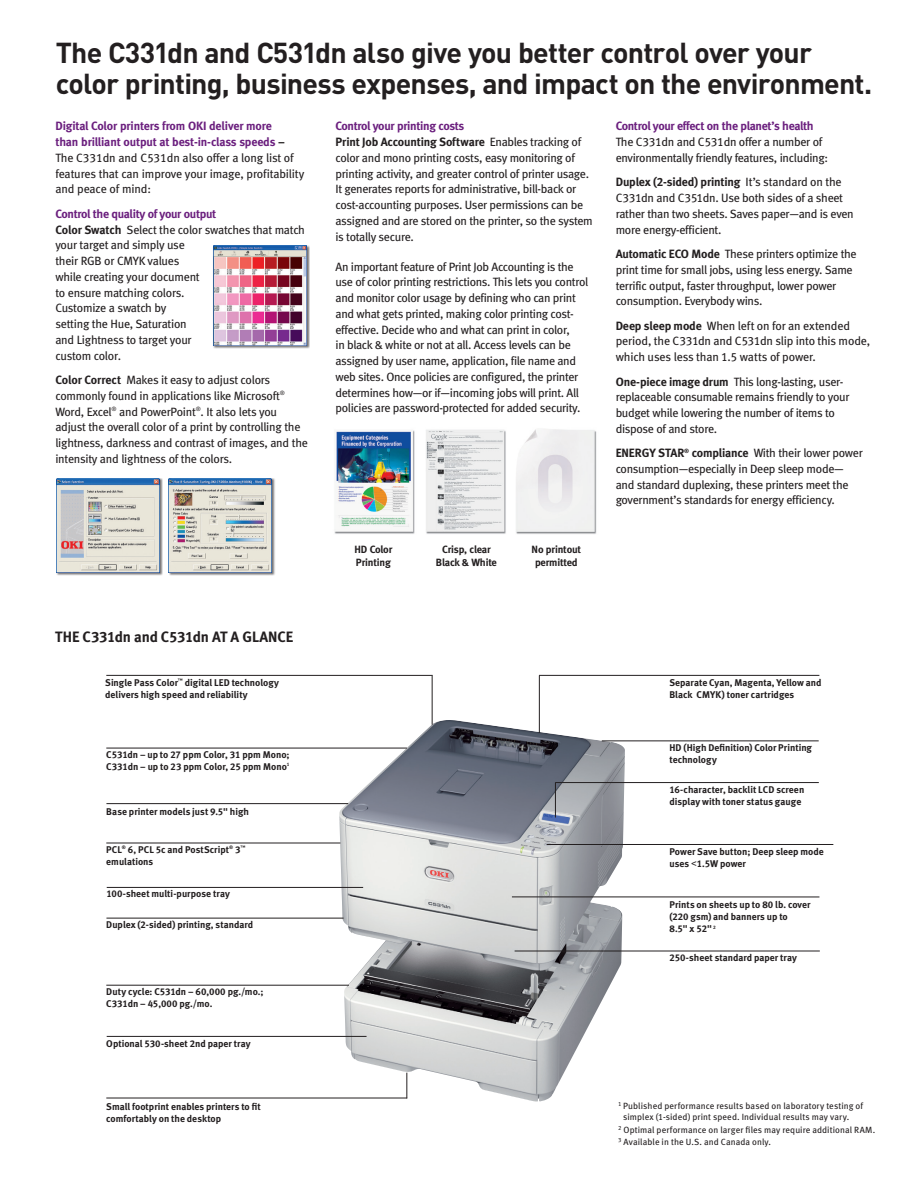
<style>
.page{position:relative;width:918px;height:1188px;background:#fff}
.page>*{position:absolute;margin:0;border:0;box-sizing:border-box;transform-origin:0 0}
._2aa-Spread_Hdline_1{font:700 28.5px/31.5px "DIN";letter-spacing:-.03em;color:#231f20}
.AT_A_GLANCE{font:15px "Meta Bold LF";letter-spacing:-.01em;color:#231f20}
.body{font:12px/15.8px "Meta Book LF";letter-spacing:-.025em;color:#231f20}
.back_subhead{font:12px "Meta Bold LF";letter-spacing:-.025em;color:#6b1f7e}
.body-2{font:12px "Meta Bold LF";letter-spacing:-.025em;color:#6b1f7e}
.back_head{font:10.5px "Meta Bold LF";letter-spacing:-.015em;color:#231f20}
.Captions{font:9.75px/12px "Meta Bold LF";color:#231f20}
.footnotes{font:9px/10.5px "Meta Book LF";letter-spacing:.01em;color:#231f20}
.s1{font-family:"Meta Bold LF";color:#6b1f7e}
.s2{font-family:"Meta Bold LF"}
.s3{font-family:"Arial"}
</style>
<div class="page">
<img style="left:339px;top:721px;width:286px;height:381px">
<hr style="left:107px;top:887px;width:256px;height:1px;background:#231f20">
<hr style="left:555px;top:782px;width:1px;height:36px;background:#231f20">
<hr style="left:556px;top:782px;width:263px;height:1px;background:#231f20">
<hr style="left:106px;top:748px;width:301px;height:1px;background:#231f20">
<hr style="left:515px;top:951px;width:305px;height:1px;background:#231f20">
<hr style="left:106px;top:985px;width:243px;height:1px;background:#231f20">
<hr style="left:106px;top:918px;width:238px;height:1px;background:#231f20">
<div style="left:213px;top:245px;width:97px;height:104px;background:#231f20;opacity:.64"></div>
<img style="left:213px;top:245px;width:94px;height:101px">
<div style="left:56px;top:478px;width:107px;height:98px;background:#231f20;opacity:.64"></div>
<img style="left:57px;top:478px;width:102px;height:94px">
<div style="left:169px;top:478px;width:106px;height:98px;background:#231f20;opacity:.64"></div>
<img style="left:169px;top:478px;width:103px;height:94px">
<img style="left:334px;top:429px;width:263px;height:105px">
<hr style="left:432px;top:676px;width:1px;height:49px;background:#231f20">
<hr style="left:106px;top:675px;width:327px;height:1px;background:#231f20">
<hr style="left:539px;top:676px;width:1px;height:57px;background:#231f20">
<hr style="left:539px;top:675px;width:280px;height:1px;background:#231f20">
<hr style="left:107px;top:1036px;width:260px;height:1px;background:#231f20">
<hr style="left:106px;top:803px;width:242px;height:1px;background:#231f20">
<hr style="left:547px;top:844px;width:286px;height:1px;background:#231f20">
<hr style="left:602px;top:741px;width:217px;height:1px;background:#231f20">
<hr style="left:106px;top:1098px;width:301px;height:1px;background:#231f20">
<svg style="left:406px;top:1073px;width:1px;height:25px"></svg>
<hr style="left:512px;top:897px;width:307px;height:1px;background:#231f20">
<hr style="left:106px;top:843px;width:234px;height:1px;background:#231f20">
<p class="_2aa-Spread_Hdline_1" style="left:56px;top:36px;width:818px">The C331dn and C531dn also give you better control over your color printing, business expenses, and impact on the environment.</p>
<p class="body" style="left:55px;top:118px;width:250px"><span class="s1">Digital Color printers from OKI deliver more<br>than brilliant output at best-in-class speeds</span> <span class="s2">– </span>The C331dn and C531dn also offer a long list of features that can improve your image, profitability and peace of mind:</p>
<p class="back_subhead" style="left:55px;top:206px;width:162px">Control the quality of your output</p>
<p class="body" style="left:55px;top:221px;width:251px"><span class="s2">Color Swatch</span> Select the color swatches that match your target and simply use<br>their RGB or CMYK values<br>while creating your document<br>to ensure matching colors.<br>Customize a swatch by<br>setting the Hue, Saturation<br>and Lightness to target your<br>custom color.</p>
<p class="body" style="left:55px;top:372px;width:254px"><span class="s2">Color Correct</span> Makes it easy to adjust colors commonly found in applications like Microsoft<sup>® </sup>Word, Excel<sup>®</sup> and PowerPoint<sup>®</sup>. It also lets you adjust the overall color of a print by controlling the lightness, darkness and contrast of images, and the intensity and lightness of the colors.</p>
<p class="body-2" style="left:616px;top:119px;width:200px">Control your effect on the planet’s health</p>
<p class="body" style="left:616px;top:134px;width:214px">The C331dn and C531dn offer a number of environmentally friendly features, including:</p>
<p class="body" style="left:616px;top:174px;width:240px"><span class="s2">Duplex (2-sided) printing</span> It’s standard on the C331dn and C351dn. Use both sides of a sheet rather than two sheets. Saves paper—and is even more energy-efficient.</p>
<p class="body" style="left:616px;top:246px;width:243px"><span class="s2">Automatic ECO Mode</span> These printers optimize the print time for small jobs, using less energy. Same terrific output, faster throughput, lower power consumption. Everybody wins.</p>
<p class="body" style="left:616px;top:317px;width:256px"><span class="s2">Deep sleep mode</span> When left on for an extended period, the C331dn and C531dn slip into this mode, which uses less than 1.5 watts of power.</p>
<p class="body" style="left:616px;top:373px;width:235px"><span class="s2">One-piece image drum</span> This long-lasting, user&shy;replaceable consumable remains friendly to your budget while lowering the number of items to dispose of and store.</p>
<p class="body" style="left:616px;top:445px;width:249px"><span class="s2">ENERGY STAR</span><sup>®</sup> <span class="s2">compliance</span> With their lower power consumption—especially in Deep sleep mode— and standard duplexing, these printers meet the government’s standards for energy efficiency.</p>
<p class="back_subhead" style="left:336px;top:119px;width:130px">Control your printing costs</p>
<p class="body" style="left:336px;top:134px;width:259px"><span class="s2">Print Job Accounting Software</span> Enables tracking of color and mono printing costs, easy monitoring of printing activity, and greater control of printer usage.<br>It generates reports for administrative, bill-back or cost-accounting purposes. User permissions can be assigned and are stored on the printer, so the system is totally secure.</p>
<p class="body" style="left:336px;top:258px;width:254px">An important feature of Print Job Accounting is the use of color printing restrictions. This lets you control and monitor color usage by defining who can print and what gets printed, making color printing cost&shy;effective. Decide who and what can print in color,<br>in black &amp; white or not at all. Access levels can be assigned by user name, application, file name and web sites. Once policies are configured, the printer determines how—or if—incoming jobs will print. All policies are password-protected for added security.</p>
<p class="AT_A_GLANCE" style="left:55px;top:627px;width:240px">THE C331dn and C531dn AT A GLANCE</p>
<p class="back_head" style="left:355px;top:542px;width:39px">HD Color</p>
<p class="back_head" style="left:442px;top:542px;width:50px">Crisp, clear</p>
<p class="back_head" style="left:532px;top:542px;width:51px">No printout</p>
<p class="back_head" style="left:356px;top:556px;width:36px">Printing</p>
<p class="back_head" style="left:436px;top:556px;width:63px">Black &amp; White</p>
<p class="back_head" style="left:535px;top:556px;width:44px">permitted</p>
<p class="Captions" style="left:105px;top:676px;width:175px">Single Pass Color<sup>™</sup> digital LED technology delivers high speed and reliability</p>
<p class="Captions" style="left:669px;top:676px;width:154px">Separate Cyan, Magenta, Yellow and<br>Black CMYK) toner cartridges</p>
<p class="Captions" style="left:106px;top:748px;width:185px">C531dn – up to 27 ppm Color, 31 ppm Mono;<br>C331dn – up to 23 ppm Color, 25 ppm Mono<sup>1</sup></p>
<p class="Captions" style="left:106px;top:806px;width:144px">Base printer models just 9.5" high</p>
<p class="Captions" style="left:106px;top:843px;width:141px">PCL<sup>®</sup> 6, PCL 5c and PostScript<sup>®</sup> 3<sup>™ </sup>emulations</p>
<p class="Captions" style="left:106px;top:888px;width:125px">100-sheet multi-purpose tray</p>
<p class="Captions" style="left:106px;top:919px;width:148px">Duplex (2-sided) printing, standard</p>
<p class="Captions" style="left:106px;top:985px;width:159px">Duty cycle: C531dn – 60,000 pg./mo.;<br>C331dn – 45,000 pg./mo.</p>
<p class="Captions" style="left:106px;top:1037px;width:146px">Optional 530-sheet 2nd paper tray</p>
<p class="Captions" style="left:106px;top:1100px;width:156px">Small footprint enables printers to fit comfortably on the desktop</p>
<p class="Captions" style="left:669px;top:742px;width:144px">HD (High Definition) Color Printing technology</p>
<p class="Captions" style="left:669px;top:783px;width:136px">16-character, backlit LCD screen display with toner status gauge</p>
<p class="Captions" style="left:669px;top:845px;width:156px">Power Save button; Deep sleep mode uses <span class="s3">&lt;</span>1.5W power</p>
<p class="Captions" style="left:669px;top:899px;width:143px">Prints on sheets up to 80 lb. cover (220 gsm) and banners up to<br>8.5" x 52" <sup>2</sup></p>
<p class="Captions" style="left:669px;top:952px;width:129px">250-sheet standard paper tray</p>
<p class="footnotes" style="left:623px;top:1101px;width:242px;text-indent:-5px"><sup>1</sup> Published performance results based on laboratory testing of simplex (1-sided) print speed. Individual results may vary.</p>
<p class="footnotes" style="left:618px;top:1124px;width:259px"><sup>2</sup> Optimal performance on larger files may require additional RAM.</p>
<p class="footnotes" style="left:618px;top:1137px;width:155px"><sup>3</sup> Available in the U.S. and Canada only.</p>
</div>
